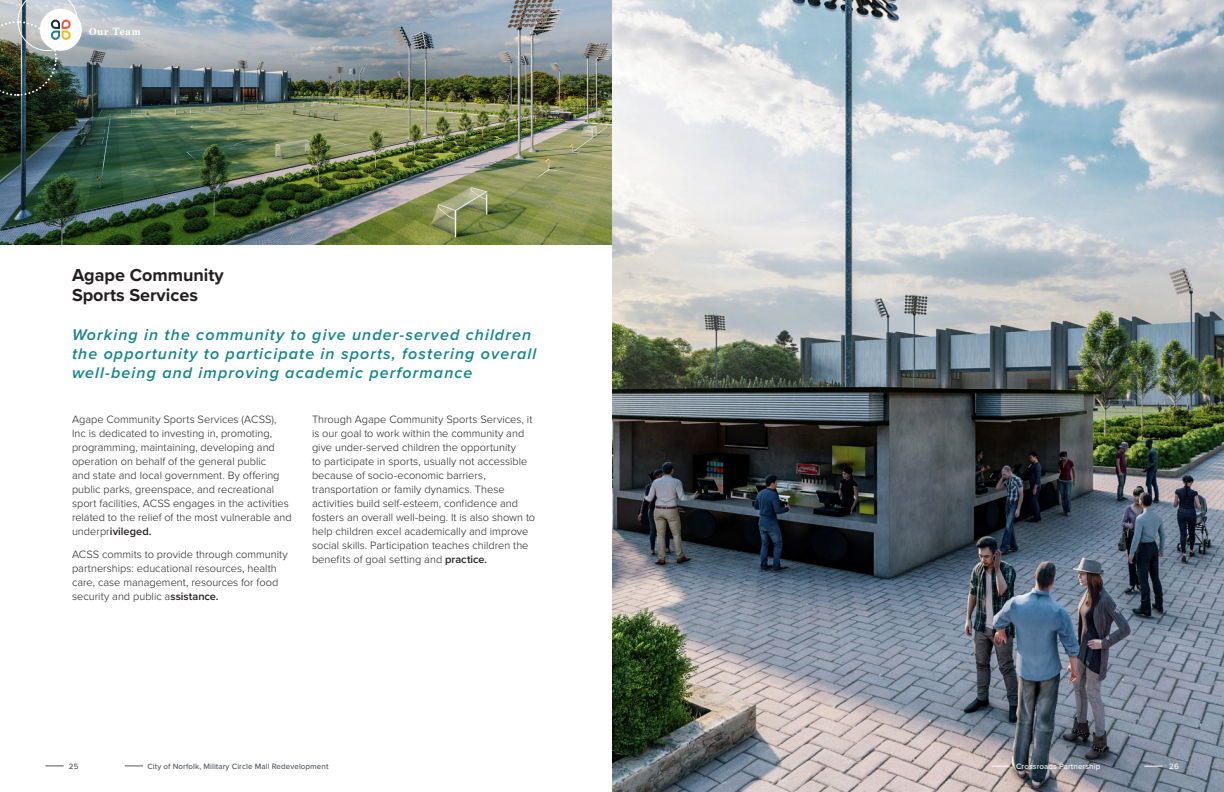
<style>
.page{position:relative;width:1224px;height:792px;background:#fff}
.page>*{position:absolute;margin:0;border:0;box-sizing:border-box;transform-origin:0 0}
.CS_Heading{font:700 18px/20px "Proxima Nova";color:#231f20}
.Section_Statement{font:italic 600 16px/19.2px "Proxima Nova";letter-spacing:.07em;color:#128589}
.t1{font:300 11px/14px "Proxima Nova";color:#231f20}
.Date_Quals_Info{font:700 10px "Grad";letter-spacing:.09em;color:#fff}
.t2{font:500 8px "Proxima Nova";letter-spacing:.01em;color:#51555a}
.t3{font:500 8px "Proxima Nova";letter-spacing:.01em;color:#fff}
.s1{font-weight:600}
</style>
<div class="page">
<img style="left:0;top:0;width:612px;height:244px">
<img style="left:612px;top:0;width:612px;height:792px">
<svg style="left:125px;top:766px;width:18px;height:1px"></svg>
<svg style="left:46px;top:766px;width:18px;height:1px"></svg>
<svg style="left:991px;top:766px;width:19px;height:1px"></svg>
<svg style="left:1144px;top:766px;width:19px;height:1px"></svg>
<div style="left:41px;top:10px;width:39px;height:39px;background:#fff;border-radius:50%"></div>
<div style="left:40px;top:9px;width:42px;height:42px;border:3px solid #fff;border-radius:50%"></div>
<img style="left:0;top:0;width:77px;height:97px">
<p class="Date_Quals_Info" style="left:89px;top:26px;width:53px">Our Team</p>
<p class="CS_Heading" style="left:72px;top:264px;width:153px">Agape Community<br>Sports Services</p>
<p class="Section_Statement" style="left:72px;top:324px;width:466px">Working in the community to give under-served children the opportunity to participate in sports, fostering overall well-being and improving academic performance</p>
<p class="t1" style="left:72px;top:411px;width:221px">Agape Community Sports Services (ACSS), Inc is dedicated to investing in, promoting, programming, maintaining, developing and operation on behalf of the general public<br>and state and local government. By offering public parks, greenspace, and recreational sport facilities, ACSS engages in the activities related to the relief of the most vulnerable and underpr<span class="s1">ivileged.</span></p>
<p class="t1" style="left:72px;top:546px;width:217px">ACSS commits to provide through community partnerships: educational resources, health care, case management, resources for food security and public a<span class="s1">ssistance.</span></p>
<p class="t1" style="left:312px;top:411px;width:225px">Through Agape Community Sports Services, it is our goal to work within the community and give under-served children the opportunity<br>to participate in sports, usually not accessible because of socio-economic barriers, transportation or family dynamics. These activities build self-esteem, confidence and fosters an overall well-being. It is also shown to help children excel academically and improve social skills. Participation teaches children the benefits of goal setting and <span class="s1">practice.</span></p>
<p class="t2" style="left:69px;top:760px;width:11px">25</p>
<p class="t2" style="left:147px;top:760px;width:183px">City of Norfolk, Military Circle Mall Redevelopment</p>
<p class="t3" style="left:1016px;top:761px;width:86px">Crossroads Partnership</p>
<p class="t3" style="left:1169px;top:761px;width:11px">26</p>
</div>
